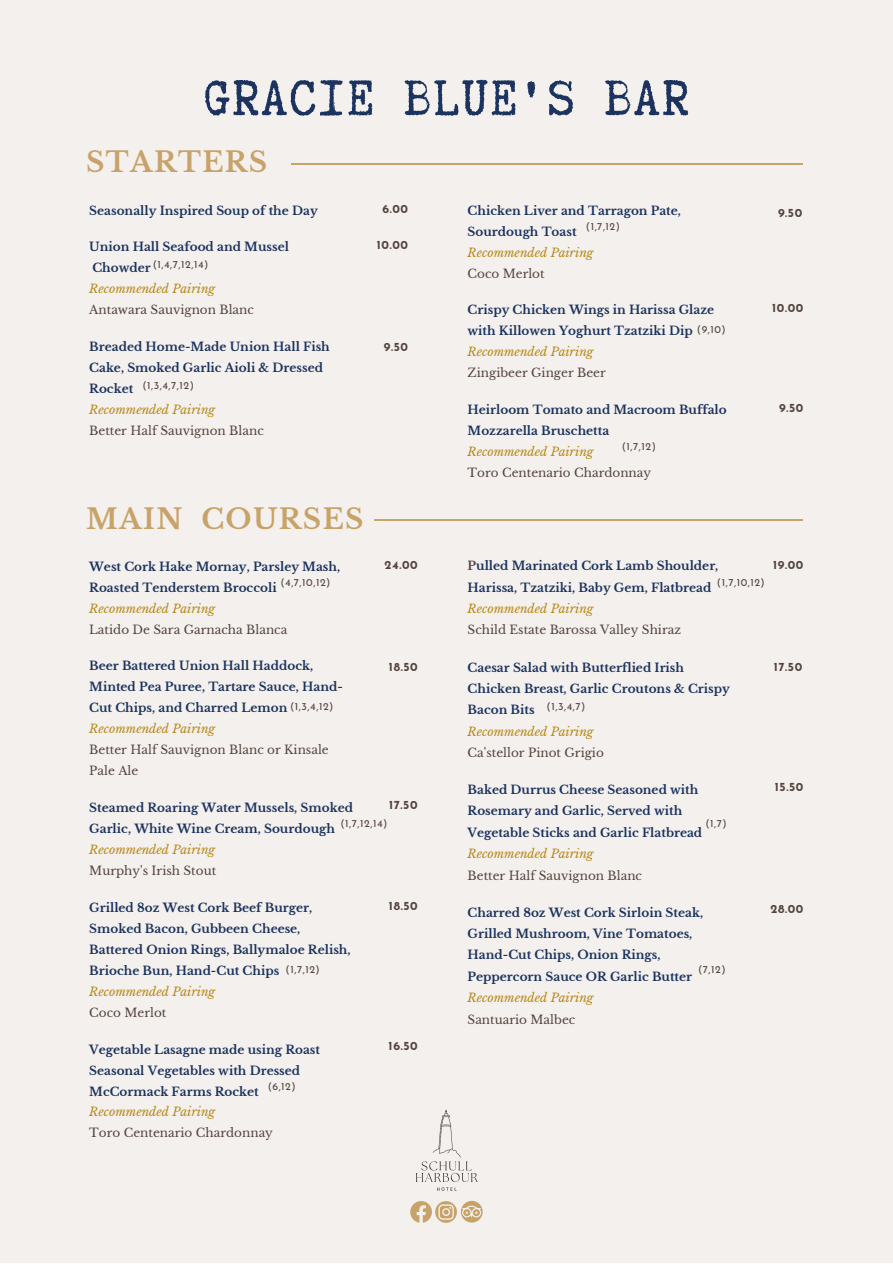
<style>
.page{position:relative;width:893px;height:1264px;background:#fff}
.page>*{position:absolute;margin:0;border:0;box-sizing:border-box;transform-origin:0 0}
.t1{font:59.7px "Truetypewriter Polygl OTT";letter-spacing:.035em;color:#1b335e}
.t2{font:700 27.75px "Libre Baskerville";letter-spacing:.05em;color:#c8a369}
.t3{font:700 12px/21px "Libre Baskerville";color:#1b335e}
.t4{font:12px/21px "Libre Baskerville";color:#54443e}
.t5{font:italic 12px "Libre Baskerville";color:#b88917}
.t6{font:700 12px "Josefin Sans";letter-spacing:.05em;color:#54443e}
.t7{font:10.5px "Josefin Sans";letter-spacing:.05em;color:#54443e}
.s1{color:#54443e}
</style>
<div class="page">
<div style="left:0;top:0;width:892px;height:1262px;background:#f4f0ee"></div>
<img style="left:415px;top:1109px;width:63px;height:82px">
<hr style="left:291px;top:163px;width:511px;height:1px;background:#c8a369">
<hr style="left:374px;top:519px;width:428px;height:1px;background:#c8a369">
<svg style="left:410px;top:1200px;width:72px;height:22px"></svg>
<h1 class="t1" style="left:204px;top:67px;width:486px">GRACIE BLUE'S BAR</h1>
<h2 class="t2" style="left:86px;top:145px;width:183px">STARTERS</h2>
<p class="t3" style="left:89px;top:200px;width:230px">Seasonally Inspired Soup of the Day</p>
<p class="t3" style="left:89px;top:237px;width:201px">Union Hall Seafood and Mussel<br>Chowder</p>
<p class="t5" style="left:89px;top:282px;width:127px">Recommended Pairing</p>
<p class="t4" style="left:89px;top:300px;width:166px">Antawara Sauvignon Blanc</p>
<p class="t3" style="left:89px;top:336px;width:242px">Breaded Home-Made Union Hall Fish<br>Cake, Smoked Garlic Aioli &amp; Dressed<br>Rocket</p>
<p class="t5" style="left:89px;top:402px;width:127px">Recommended Pairing</p>
<p class="t4" style="left:89px;top:420px;width:176px">Better Half Sauvignon Blanc</p>
<p class="t7" style="left:153px;top:260px;width:57px">(1,4,7,12,14)</p>
<p class="t7" style="left:142px;top:381px;width:53px">(1,3,4,7,12)</p>
<p class="t6" style="left:382px;top:204px;width:27px">6.00</p>
<p class="t6" style="left:377px;top:240px;width:33px">10.00</p>
<p class="t6" style="left:384px;top:342px;width:26px">9.50</p>
<h2 class="t2" style="left:86px;top:502px;width:279px">MAIN COURSES</h2>
<p class="t3" style="left:467px;top:200px;width:215px">Chicken Liver and Tarragon Pate,<br>Sourdough Toast</p>
<p class="t5" style="left:467px;top:245px;width:127px">Recommended Pairing</p>
<p class="t4" style="left:467px;top:263px;width:79px">Coco Merlot</p>
<p class="t3" style="left:467px;top:300px;width:248px">Crispy Chicken Wings in Harissa Glaze with Killowen Yoghurt Tzatziki Dip</p>
<p class="t5" style="left:467px;top:345px;width:127px">Recommended Pairing</p>
<p class="t4" style="left:467px;top:363px;width:140px">Zingibeer Ginger Beer</p>
<p class="t3" style="left:467px;top:399px;width:261px">Heirloom Tomato and Macroom Buffalo<br>Mozzarella Bruschetta</p>
<p class="t5" style="left:467px;top:444px;width:127px">Recommended Pairing</p>
<p class="t4" style="left:467px;top:462px;width:185px">Toro Centenario Chardonnay</p>
<p class="t7" style="left:586px;top:222px;width:36px">(1,7,12)</p>
<p class="t7" style="left:697px;top:325px;width:30px">(9,10)</p>
<p class="t7" style="left:621px;top:442px;width:36px">(1,7,12)</p>
<p class="t6" style="left:778px;top:208px;width:26px">9.50</p>
<p class="t6" style="left:772px;top:303px;width:33px">10.00</p>
<p class="t6" style="left:779px;top:403px;width:26px">9.50</p>
<p class="t3" style="left:467px;top:555px;width:252px"><span class="s1">P</span>ulled Marinated Cork Lamb Shoulder,<br>Harissa, Tzatziki, Baby Gem, Flatbread</p>
<p class="t5" style="left:467px;top:601px;width:127px">Recommended Pairing</p>
<p class="t4" style="left:467px;top:619px;width:215px">Schild Estate Barossa Valley Shiraz</p>
<p class="t3" style="left:467px;top:656px;width:264px">Caesar Salad with Butterflied Irish<br>Chicken Breast, Garlic Croutons &amp; Crispy<br>Bacon Bits</p>
<p class="t5" style="left:467px;top:724px;width:127px">Recommended Pairing</p>
<p class="t4" style="left:467px;top:742px;width:138px">Ca'stellor Pinot Grigio</p>
<p class="t3" style="left:467px;top:779px;width:236px">Baked Durrus Cheese Seasoned with<br>Rosemary and Garlic, Served with<br>Vegetable Sticks and Garlic Flatbread</p>
<p class="t5" style="left:467px;top:846px;width:127px">Recommended Pairing</p>
<p class="t4" style="left:467px;top:864px;width:176px">Better Half Sauvignon Blanc</p>
<p class="t3" style="left:467px;top:901px;width:237px">Charred 8oz West Cork Sirloin Steak, Grilled Mushroom, Vine Tomatoes, Hand-Cut Chips, Onion Rings, Peppercorn Sauce OR Garlic Butter</p>
<p class="t5" style="left:467px;top:990px;width:127px">Recommended Pairing</p>
<p class="t4" style="left:467px;top:1008px;width:109px">Santuario Malbec</p>
<p class="t3" style="left:89px;top:556px;width:252px">West Cork Hake Mornay, Parsley Mash,<br>Roasted Tenderstem Broccoli</p>
<p class="t5" style="left:89px;top:601px;width:127px">Recommended Pairing</p>
<p class="t4" style="left:89px;top:619px;width:199px">Latido De Sara Garnacha Blanca</p>
<p class="t3" style="left:89px;top:655px;width:255px">Beer Battered Union Hall Haddock,<br>Minted Pea Puree, Tartare Sauce, Hand-<br>Cut Chips, and Charred Lemon</p>
<p class="t5" style="left:89px;top:721px;width:127px">Recommended Pairing</p>
<p class="t4" style="left:89px;top:739px;width:241px">Better Half Sauvignon Blanc or Kinsale<br>Pale Ale</p>
<p class="t3" style="left:89px;top:797px;width:265px">Steamed Roaring Water Mussels, Smoked<br>Garlic, White Wine Cream, Sourdough</p>
<p class="t5" style="left:89px;top:842px;width:127px">Recommended Pairing</p>
<p class="t4" style="left:89px;top:860px;width:128px">Murphy's Irish Stout</p>
<p class="t3" style="left:89px;top:897px;width:263px">Grilled 8oz West Cork Beef Burger, Smoked Bacon, Gubbeen Cheese, Battered Onion Rings, Ballymaloe Relish, Brioche Bun, Hand-Cut Chips</p>
<p class="t5" style="left:89px;top:984px;width:127px">Recommended Pairing</p>
<p class="t4" style="left:89px;top:1002px;width:79px">Coco Merlot</p>
<p class="t3" style="left:89px;top:1038px;width:232px">Vegetable Lasagne made using Roast<br>Seasonal Vegetables with Dressed<br>McCormack Farms Rocket</p>
<p class="t5" style="left:89px;top:1104px;width:127px">Recommended Pairing</p>
<p class="t4" style="left:89px;top:1122px;width:185px">Toro Centenario Chardonnay</p>
<p class="t6" style="left:384px;top:560px;width:35px">24.00</p>
<p class="t6" style="left:773px;top:560px;width:32px">19.00</p>
<p class="t7" style="left:280px;top:578px;width:52px">(4,7,10,12)</p>
<p class="t7" style="left:717px;top:578px;width:49px">(1,7,10,12)</p>
<p class="t6" style="left:389px;top:661px;width:30px">18.50</p>
<p class="t6" style="left:773px;top:661px;width:30px">17.50</p>
<p class="t7" style="left:290px;top:702px;width:45px">(1,3,4,12)</p>
<p class="t7" style="left:546px;top:702px;width:40px">(1,3,4,7)</p>
<p class="t6" style="left:774px;top:782px;width:30px">15.50</p>
<p class="t6" style="left:389px;top:800px;width:30px">17.50</p>
<p class="t7" style="left:340px;top:819px;width:48px">(1,7,12,14)</p>
<p class="t7" style="left:705px;top:819px;width:23px">(1,7)</p>
<p class="t6" style="left:389px;top:900px;width:30px">18.50</p>
<p class="t6" style="left:770px;top:903px;width:34px">28.00</p>
<p class="t7" style="left:285px;top:965px;width:36px">(1,7,12)</p>
<p class="t7" style="left:698px;top:965px;width:29px">(7,12)</p>
<p class="t6" style="left:388px;top:1041px;width:31px">16.50</p>
<p class="t7" style="left:268px;top:1081px;width:30px">(6,12)</p>
</div>
